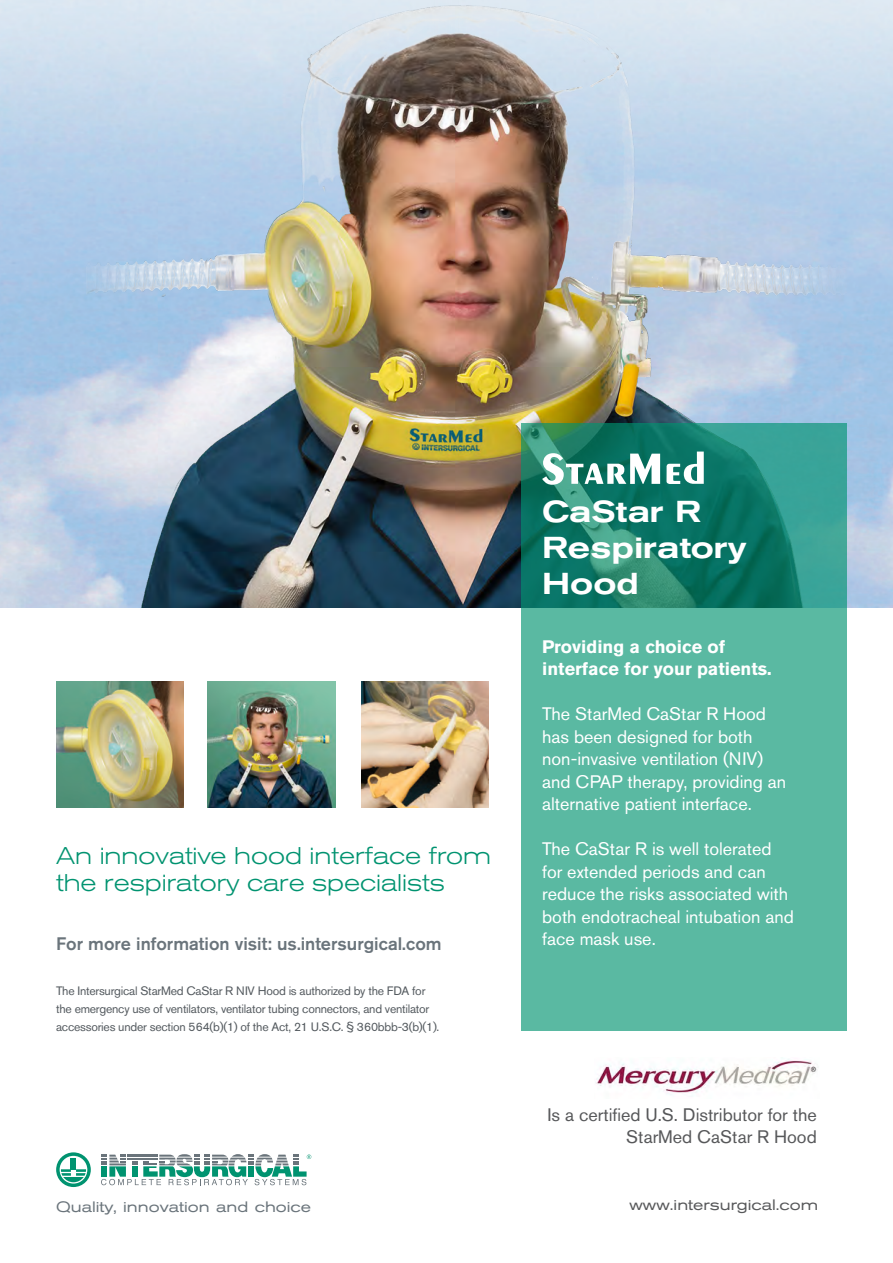
<style>
.page{position:relative;width:893px;height:1263px;background:#fff}
.page>*{position:absolute;margin:0;border:0;box-sizing:border-box;transform-origin:0 0}
.Advert_Heading{font:500 expanded 30px/36px "Akzidenz Grotesk Pro";color:#fff}
.table_text{font:300 expanded 24px/27px "Akzidenz Grotesk Pro";color:#009370}
.Advert_body_text{font:18px/22.5px "Akzidenz Grotesk Pro";color:#fff}
.t1{font:18px/22.5px "Akzidenz Grotesk Pro";color:#57585a;text-align:right}
.table_text-2{font:500 18px "Akzidenz Grotesk Pro";color:#6a747b}
.Advert_body_text-2{font:700 18px/22.5px "Akzidenz Grotesk Pro";color:#fff}
.t2{font:expanded 15px "Akzidenz Grotesk Pro";color:#6a747b}
.t3{font:expanded 15px "Akzidenz Grotesk Pro";color:#57585a}
.table_text-3{font:12.15px/18px "Akzidenz Grotesk Pro";letter-spacing:-.02em;color:#545a5f}
.s1{font-size:22.5px;color:#fff}
</style>
<div class="page">
<svg style="left:56px;top:1152px;width:35px;height:35px"></svg>
<svg style="left:101px;top:1154px;width:210px;height:31px"></svg>
<img style="left:87px;top:0;width:760px;height:608px">
<svg style="left:521px;top:423px;width:326px;height:608px;fill:#5ab9a2"></svg>
<img style="left:208px;top:682px;width:128px;height:126px">
<img style="left:56px;top:682px;width:128px;height:126px">
<img style="left:361px;top:682px;width:128px;height:126px">
<img style="left:595px;top:1059px;width:222px;height:36px">
<svg style="left:542px;top:453px;width:118px;height:32px"></svg>
<svg style="left:666px;top:452px;width:38px;height:32px"></svg>
<p class="table_text" style="left:56px;top:842px;width:437px">An innovative hood interface from the respiratory care specialists</p>
<p class="table_text-2" style="left:56px;top:932px;width:387px">For more information visit: us.intersurgical.com</p>
<p class="table_text-3" style="left:56px;top:981px;width:385px">The Intersurgical StarMed CaStar R NIV Hood is authorized by the FDA for the emergency use of ventilators, ventilator tubing connectors, and ventilator accessories under section 564(b)(1) of the Act, 21 U.S.C. § 360bbb-3(b)(1).</p>
<p class="Advert_Heading" style="left:542px;top:493px;width:206px">CaStar R<br>Respiratory<br>Hood</p>
<p class="Advert_body_text-2" style="left:542px;top:635px;width:231px">Providing a choice of interface for your patients.</p>
<p class="Advert_body_text" style="left:542px;top:702px;width:246px">The StarMed CaStar R Hood has been designed for both non-invasive ventilation (NIV) and CPAP therapy, providing an alternative patient interface.</p>
<p class="Advert_body_text" style="left:542px;top:837px;width:253px">The CaStar R is well tolerated for extended periods and can reduce the risks associated with both endotracheal intubation and face mask use.</p>
<p class="t1" style="left:530px;top:1103px;width:288px"><span class="s1">•</span> Is a certified U.S. Distributor for the<br>StarMed CaStar R Hood</p>
<p class="t2" style="left:56px;top:1197px;width:257px">Quality, innovation and choice</p>
<p class="t3" style="left:629px;top:1195px;width:190px">www.intersurgical.com</p>
</div>
